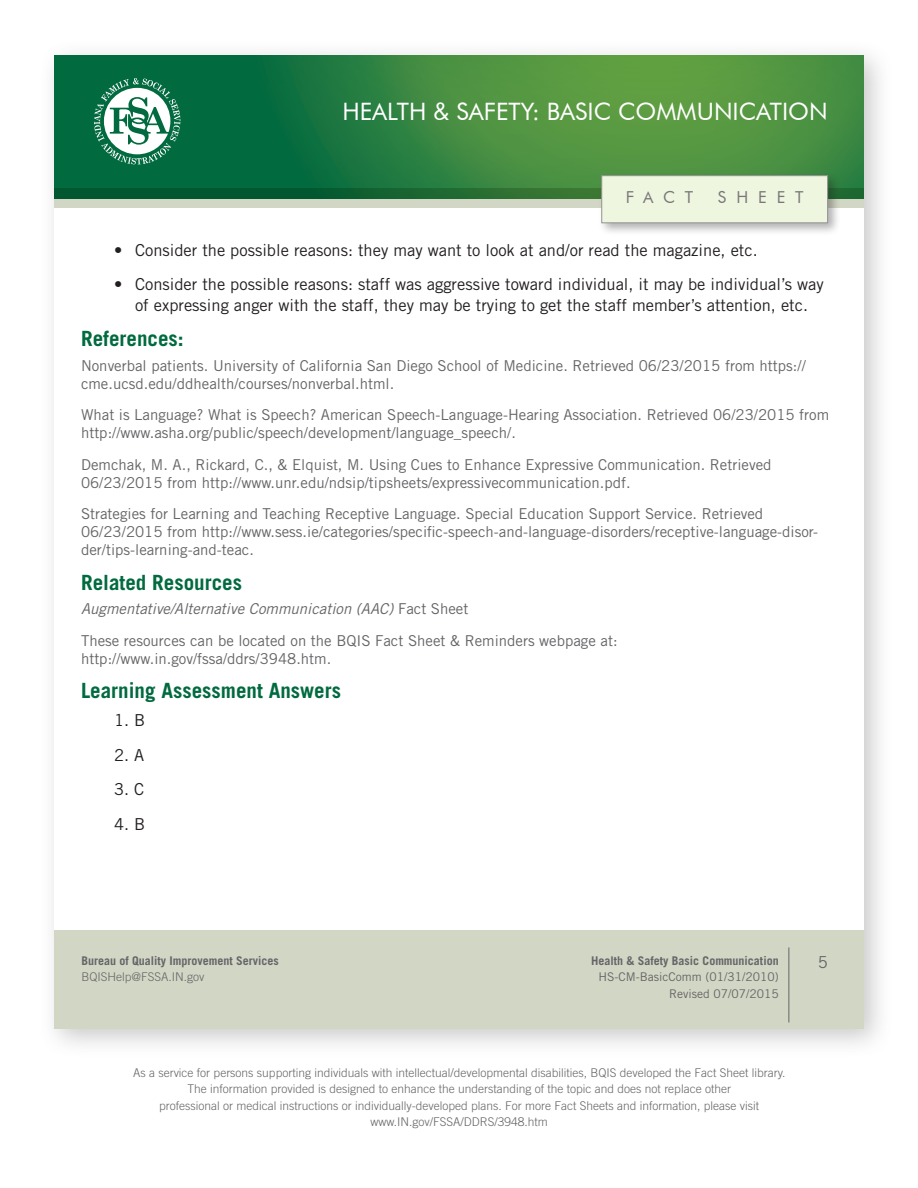
<style>
.page{position:relative;width:918px;height:1188px;background:#fff}
.page>*{position:absolute;margin:0;border:0;box-sizing:border-box;transform-origin:0 0}
.t1{font:24px "Futura BT";color:#fff}
.t2{font:700 21px "Trade Gothic";color:#016a3f}
.t3{font:16.5px/21px "Trade Gothic";color:#231f20;text-align:center}
.t4{font:16.5px "Futura BT";letter-spacing:.6em;color:#797879}
.t5{font:16.5px "Trade Gothic";color:#656568}
.t6{font:15px/18px "Trade Gothic";color:#656568}
.t7{font:300 12px/16.5px "Trade Gothic";color:#656568;text-align:center}
.t8{font:700 12px "Trade Gothic";color:#656568}
.t9{font:12px/16.5px "Trade Gothic";color:#656568;text-align:right}
.s1{font-style:italic}
</style>
<div class="page">
<div style="left:38px;top:40px;width:856px;height:1019px;background:#656568;opacity:.35"></div>
<div style="left:55px;top:56px;width:809px;height:973px;background:#fff"></div>
<div style="left:52px;top:56px;width:814px;height:145px;background:#016a3f;opacity:.45"></div>
<div style="left:55px;top:931px;width:809px;height:98px;background:#d2d6c4"></div>
<svg style="left:54px;top:188px;width:810px;height:19px;background:#63926e"></svg>
<div style="left:598px;top:172px;width:243px;height:64px;background:#231f20;opacity:.35"></div>
<div style="left:602px;top:176px;width:226px;height:47px;background:#eff6e0;border:1px solid #939292"></div>
<hr style="left:789px;top:947px;width:1px;height:76px;background:#656568">
<svg style="left:94px;top:78px;width:86px;height:86px"></svg>
<h1 class="t1" style="left:342px;top:97px;width:487px">HEALTH &amp; SAFETY: BASIC COMMUNICATION</h1>
<p class="t4" style="left:626px;top:187px;width:69px">FACT</p>
<p class="t4" style="left:718px;top:187px;width:87px">SHEET</p>
<p class="t3" style="left:114px;top:239px;width:645px">• Consider the possible reasons: they may want to look at and/or read the magazine, etc.</p>
<p class="t3" style="left:114px;top:274px;width:711px">• Consider the possible reasons: staff was aggressive toward individual, it may be individual’s way of expressing anger with the staff, they may be trying to get the staff member’s attention, etc.</p>
<h2 class="t2" style="left:81px;top:325px;width:104px">References:</h2>
<p class="t6" style="left:81px;top:356px;width:726px">Nonverbal patients. University of California San Diego School of Medicine. Retrieved 06/23/2015 from https:// cme.ucsd.edu/ddhealth/courses/nonverbal.html.</p>
<p class="t6" style="left:81px;top:406px;width:750px">What is Language? What is Speech? American Speech-Language-Hearing Association. Retrieved 06/23/2015 from http://www.asha.org/public/speech/development/language_speech/.</p>
<p class="t6" style="left:81px;top:455px;width:692px">Demchak, M. A., Rickard, C., &amp; Elquist, M. Using Cues to Enhance Expressive Communication. Retrieved<br>06/23/2015 from http://www.unr.edu/ndsip/tipsheets/expressivecommunication.pdf.</p>
<p class="t6" style="left:81px;top:505px;width:739px">Strategies for Learning and Teaching Receptive Language. Special Education Support Service. Retrieved<br>06/23/2015 from http://www.sess.ie/categories/specific-speech-and-language-disorders/receptive-language-disor&shy;der/tips-learning-and-teac.</p>
<h2 class="t2" style="left:81px;top:569px;width:163px">Related Resources</h2>
<p class="t6" style="left:81px;top:593px;width:538px;line-height:31.5px"><span class="s1">Augmentative/Alternative Communication (AAC)</span> Fact Sheet<br>These resources can be located on the BQIS Fact Sheet &amp; Reminders webpage at:</p>
<p class="t6" style="left:81px;top:649px;width:252px">http://www.in.gov/fssa/ddrs/3948.htm.</p>
<h2 class="t2" style="left:81px;top:678px;width:262px">Learning Assessment Answers</h2>
<p class="t3" style="left:114px;top:709px;width:33px">1. B</p>
<p class="t3" style="left:114px;top:744px;width:32px">2. A</p>
<p class="t3" style="left:114px;top:778px;width:32px">3. C</p>
<p class="t3" style="left:114px;top:813px;width:33px">4. B</p>
<p class="t8" style="left:82px;top:953px;width:199px">Bureau of Quality Improvement Services</p>
<p class="t7" style="left:82px;top:969px;width:124px">BQISHelp@FSSA.IN.gov</p>
<p class="t8" style="left:591px;top:953px;width:189px">Health &amp; Safety Basic Communication</p>
<p class="t5" style="left:818px;top:952px;width:12px">5</p>
<p class="t9" style="left:598px;top:969px;width:182px">HS-CM-BasicComm (01/31/2010)<br>Revised 07/07/2015</p>
<p class="t7" style="left:133px;top:1064px;width:654px">As a service for persons supporting individuals with intellectual/developmental disabilities, BQIS developed the Fact Sheet library.<br>The information provided is designed to enhance the understanding of the topic and does not replace other<br>professional or medical instructions or individually-developed plans. For more Fact Sheets and information, please visit www.IN.gov/FSSA/DDRS/3948.htm</p>
</div>
